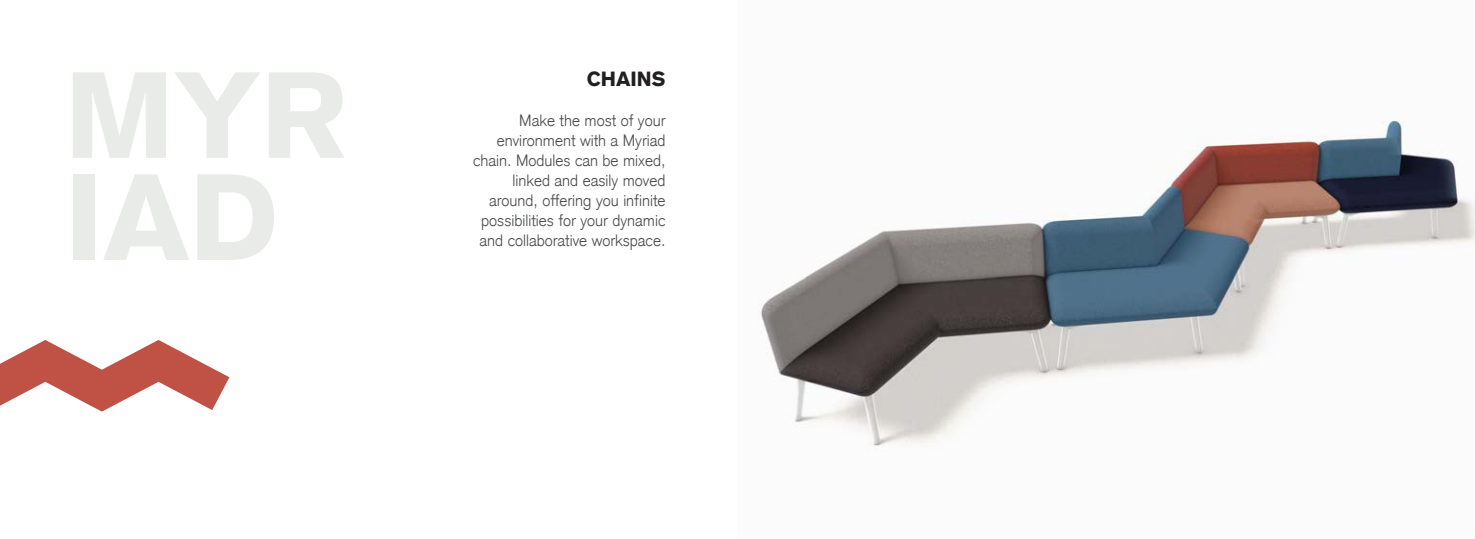
<style>
.page{position:relative;width:1475px;height:539px;background:#fff}
.page>*{position:absolute;margin:0;border:0;box-sizing:border-box;transform-origin:0 0}
.t1{font:900 120px/102px "Akzidenz Grotesk CE";color:#e8ebe8}
.t2{font:900 20px "Akzidenz Grotesk CE";color:#231f20}
.t3{font:300 16px/20px "Akzidenz Grotesk CE";color:#4b4c4d;text-align:right}
</style>
<div class="page">
<img style="left:761px;top:120px;width:713px;height:326px">
<svg style="left:0;top:340px;width:229px;height:71px"></svg>
<div style="left:737px;top:512px;width:737px;height:27px;background:#fbfbfb"></div>
<h1 class="t1" style="left:65px;top:66px;width:284px">MYR<br>IAD</h1>
<p class="t2" style="left:586px;top:66px;width:80px">CHAINS</p>
<p class="t3" style="left:473px;top:110px;width:194px">Make the most of your environment with a Myriad chain. Modules can be mixed, linked and easily moved around, offering you infinite possibilities for your dynamic and collaborative workspace.</p>
</div>
